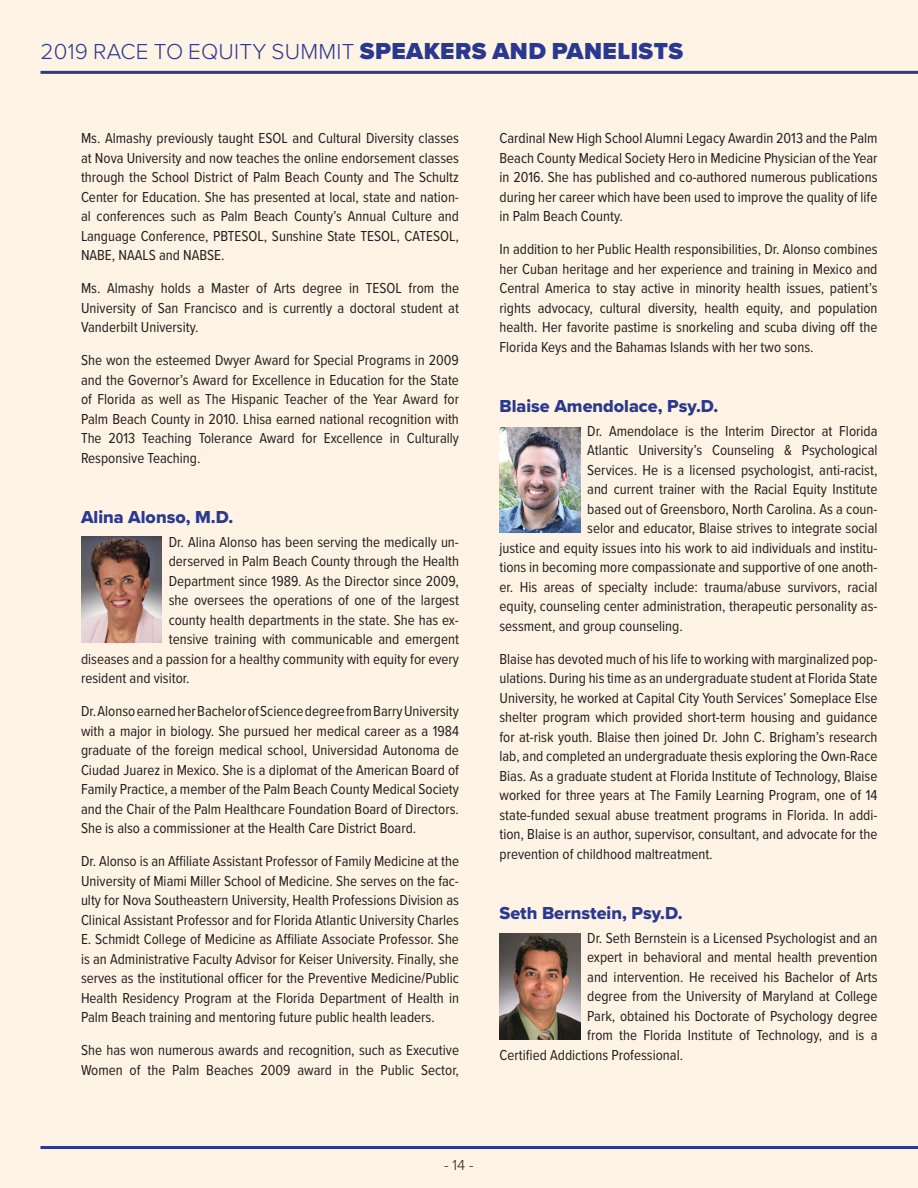
<style>
.page{position:relative;width:918px;height:1188px;background:#fef3e4}
.page>*{position:absolute;margin:0;border:0;box-sizing:border-box;transform-origin:0 0}
.t1{font:300 22.5px "Proxima Nova";letter-spacing:.01em;color:#2a3890}
.BIO_name{font:18px "Proxima Nova Extrabld";color:#2a3890}
.BIO_text{font:15px/19.5px "Proxima Nova Cond";color:#231f20;text-align:justify}
.t2{font:300 15px "Proxima Nova";color:#231f20}
.s1{font-weight:900;font-size:24px}
</style>
<div class="page">
<img style="left:81px;top:537px;width:81px;height:105px">
<img style="left:500px;top:427px;width:80px;height:106px">
<img style="left:500px;top:934px;width:80px;height:106px">
<hr style="left:40px;top:1146px;width:878px;height:3px;background:#2a3890">
<hr style="left:40px;top:71px;width:878px;height:3px;background:#2a3890">
<p class="t1" style="left:40px;top:35px;width:644px">2019 RACE TO EQUITY SUMMIT <span class="s1">SPEAKERS AND PANELISTS</span></p>
<p class="BIO_text" style="left:81px;top:128px;width:380px">Ms. Almashy previously taught ESOL and Cultural Diversity classes at Nova University and now teaches the online endorsement classes through the School District of Palm Beach County and The Schultz Center for Education. She has presented at local, state and nation&shy;al conferences such as Palm Beach County’s Annual Culture and Language Conference, PBTESOL, Sunshine State TESOL, CATESOL, NABE, NAALS and NABSE.</p>
<p class="BIO_text" style="left:81px;top:278px;width:380px">Ms. Almashy holds a Master of Arts degree in TESOL from the University of San Francisco and is currently a doctoral student at Vanderbilt University.</p>
<p class="BIO_text" style="left:81px;top:350px;width:380px">She won the esteemed Dwyer Award for Special Programs in 2009 and the Governor’s Award for Excellence in Education for the State of Florida as well as The Hispanic Teacher of the Year Award for Palm Beach County in 2010. Lhisa earned national recognition with The 2013 Teaching Tolerance Award for Excellence in Culturally Responsive Teaching.</p>
<p class="BIO_name" style="left:81px;top:504px;width:154px">Alina Alonso, M.D.</p>
<p class="BIO_text" style="left:169px;top:531px;width:292px">Dr. Alina Alonso has been serving the medically un-</p>
<p class="BIO_text" style="left:169px;top:551px;width:292px">derserved in Palm Beach County through the Health</p>
<p class="BIO_text" style="left:169px;top:570px;width:292px">Department since 1989. As the Director since 2009,</p>
<p class="BIO_text" style="left:169px;top:590px;width:292px">she oversees the operations of one of the largest</p>
<p class="BIO_text" style="left:169px;top:609px;width:292px">county health departments in the state. She has ex-</p>
<p class="BIO_text" style="left:169px;top:629px;width:292px">tensive training with communicable and emergent</p>
<p class="BIO_text" style="left:81px;top:648px;width:380px">diseases and a passion for a healthy community with equity for every</p>
<p class="BIO_text" style="left:81px;top:668px;width:110px">resident and visitor.</p>
<p class="BIO_text" style="left:81px;top:701px;width:380px">Dr. Alonso earned her Bachelor of Science degree from Barry University with a major in biology. She pursued her medical career as a 1984 graduate of the foreign medical school, Universidad Autonoma de Ciudad Juarez in Mexico. She is a diplomat of the American Board of Family Practice, a member of the Palm Beach County Medical Society and the Chair of the Palm Healthcare Foundation Board of Directors.<br>She is also a commissioner at the Health Care District Board.</p>
<p class="BIO_text" style="left:81px;top:851px;width:380px">Dr. Alonso is an Affiliate Assistant Professor of Family Medicine at the University of Miami Miller School of Medicine. She serves on the fac&shy;ulty for Nova Southeastern University, Health Professions Division as Clinical Assistant Professor and for Florida Atlantic University Charles E. Schmidt College of Medicine as Affiliate Associate Professor. She is an Administrative Faculty Advisor for Keiser University. Finally, she serves as the institutional officer for the Preventive Medicine/Public Health Residency Program at the Florida Department of Health in Palm Beach training and mentoring future public health leaders.</p>
<p class="BIO_text" style="left:81px;top:1040px;width:380px">She has won numerous awards and recognition, such as Executive<br>Women of the Palm Beaches 2009 award in the Public Sector,</p>
<p class="BIO_text" style="left:500px;top:128px;width:380px">Cardinal New High School Alumni Legacy Awardin 2013 and the Palm Beach County Medical Society Hero in Medicine Physician of the Year in 2016. She has published and co-authored numerous publications during her career which have been used to improve the quality of life in Palm Beach County.</p>
<p class="BIO_text" style="left:500px;top:239px;width:380px">In addition to her Public Health responsibilities, Dr. Alonso combines her Cuban heritage and her experience and training in Mexico and Central America to stay active in minority health issues, patient’s rights advocacy, cultural diversity, health equity, and population health. Her favorite pastime is snorkeling and scuba diving off the Florida Keys and the Bahamas Islands with her two sons.</p>
<p class="BIO_name" style="left:500px;top:393px;width:220px">Blaise Amendolace, Psy.D.</p>
<p class="BIO_text" style="left:587px;top:420px;width:292px">Dr. Amendolace is the Interim Director at Florida</p>
<p class="BIO_text" style="left:587px;top:440px;width:292px">Atlantic University’s Counseling &amp; Psychological</p>
<p class="BIO_text" style="left:587px;top:459px;width:292px">Services. He is a licensed psychologist, anti-racist,</p>
<p class="BIO_text" style="left:587px;top:479px;width:292px">and current trainer with the Racial Equity Institute</p>
<p class="BIO_text" style="left:587px;top:498px;width:292px">based out of Greensboro, North Carolina. As a coun-</p>
<p class="BIO_text" style="left:587px;top:518px;width:292px">selor and educator, Blaise strives to integrate social</p>
<p class="BIO_text" style="left:500px;top:537px;width:380px">justice and equity issues into his work to aid individuals and institu-</p>
<p class="BIO_text" style="left:500px;top:557px;width:380px">tions in becoming more compassionate and supportive of one anoth-</p>
<p class="BIO_text" style="left:500px;top:576px;width:380px">er. His areas of specialty include: trauma/abuse survivors, racial</p>
<p class="BIO_text" style="left:500px;top:596px;width:380px">equity, counseling center administration, therapeutic personality as-</p>
<p class="BIO_text" style="left:500px;top:615px;width:185px">sessment, and group counseling.</p>
<p class="BIO_text" style="left:500px;top:648px;width:380px">Blaise has devoted much of his life to working with marginalized pop&shy;ulations. During his time as an undergraduate student at Florida State University, he worked at Capital City Youth Services’ Someplace Else shelter program which provided short-term housing and guidance for at-risk youth. Blaise then joined Dr. John C. Brigham’s research lab, and completed an undergraduate thesis exploring the Own-Race Bias. As a graduate student at Florida Institute of Technology, Blaise worked for three years at The Family Learning Program, one of 14 state-funded sexual abuse treatment programs in Florida. In addi&shy;tion, Blaise is an author, supervisor, consultant, and advocate for the prevention of childhood maltreatment.</p>
<p class="BIO_name" style="left:500px;top:899px;width:185px">Seth Bernstein, Psy.D.</p>
<p class="BIO_text" style="left:587px;top:927px;width:292px">Dr. Seth Bernstein is a Licensed Psychologist and an</p>
<p class="BIO_text" style="left:587px;top:947px;width:292px">expert in behavioral and mental health prevention</p>
<p class="BIO_text" style="left:587px;top:966px;width:292px">and intervention. He received his Bachelor of Arts</p>
<p class="BIO_text" style="left:587px;top:986px;width:292px">degree from the University of Maryland at College</p>
<p class="BIO_text" style="left:587px;top:1005px;width:292px">Park, obtained his Doctorate of Psychology degree</p>
<p class="BIO_text" style="left:587px;top:1025px;width:292px">from the Florida Institute of Technology, and is a</p>
<p class="BIO_text" style="left:500px;top:1044px;width:185px">Certified Addictions Professional.</p>
<p class="t2" style="left:444px;top:1154px;width:31px">- 14 -</p>
</div>
